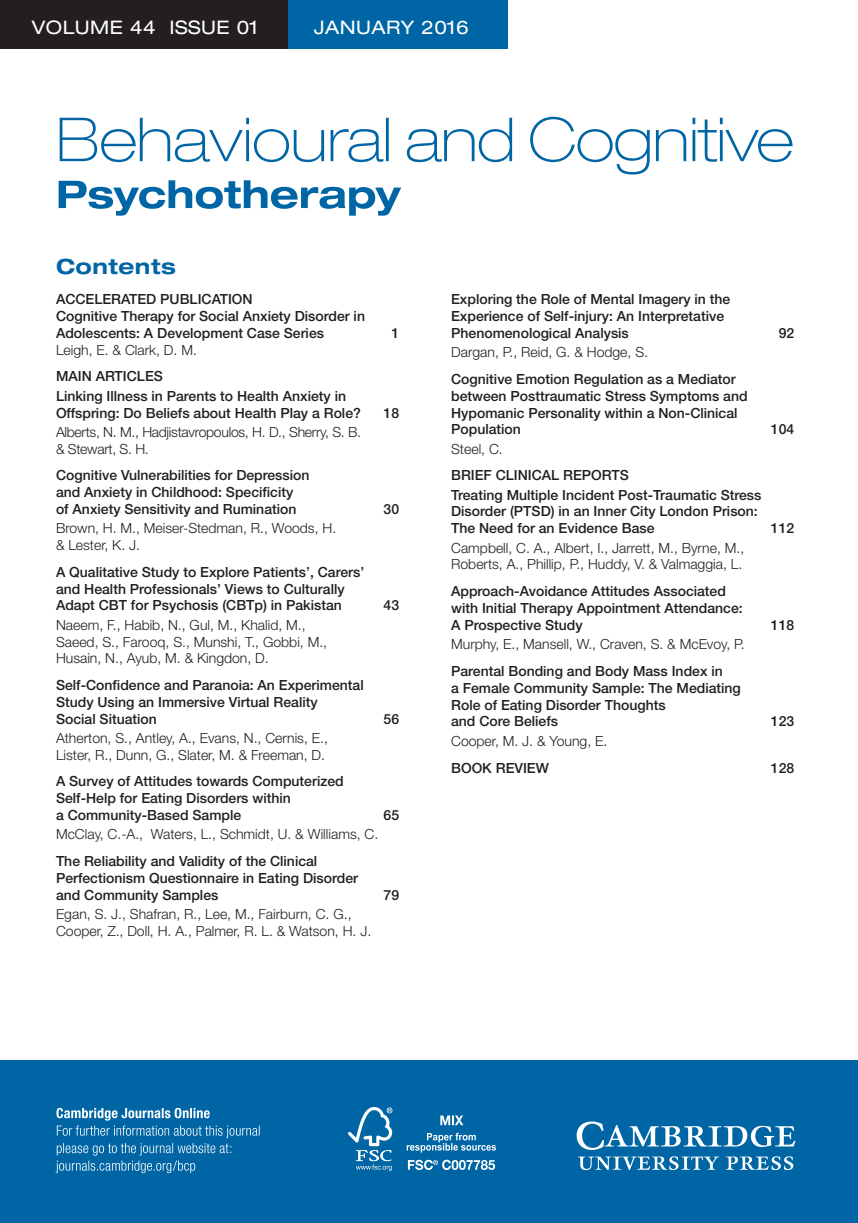
<style>
.page{position:relative;width:858px;height:1223px;background:#fff}
.page>*{position:absolute;margin:0;border:0;box-sizing:border-box;transform-origin:0 0}
.t1{font:700 expanded 21px "Helvetica Neue";letter-spacing:.025em;color:#0065a4}
.t2{font:expanded 18.72px "Helvetica Neue";letter-spacing:.025em;color:#fff}
.t3{font:500 14px/16.8px "Helvetica Neue";color:#231f20}
.t4{font:300 14px/16.8px "Helvetica Neue";color:#231f20}
.t5{font:300 14px/16.8px "Helvetica Neue";letter-spacing:-.02em;color:#231f20}
</style>
<div class="page">
<div style="left:0;top:1060px;width:858px;height:163px;background:#0065a4"></div>
<div style="left:0;top:0;width:289px;height:49px;background:#231f20"></div>
<div style="left:289px;top:0;width:219px;height:49px;background:#0065a4"></div>
<svg style="left:59px;top:180px;width:342px;height:36px"></svg>
<svg style="left:60px;top:117px;width:732px;height:57px"></svg>
<svg style="left:576px;top:1121px;width:219px;height:29px"></svg>
<svg style="left:578px;top:1156px;width:141px;height:14px"></svg>
<svg style="left:726px;top:1156px;width:67px;height:14px"></svg>
<svg style="left:56px;top:1108px;width:204px;height:65px"></svg>
<img style="left:348px;top:1107px;width:148px;height:63px">
<h2 class="t2" style="left:32px;top:20px;width:228px">VOLUME 44 ISSUE 01</h2>
<h2 class="t2" style="left:314px;top:20px;width:156px">JANUARY 2016</h2>
<h1 class="t1" style="left:56px;top:259px;width:121px">Contents</h1>
<p class="t3" style="left:56px;top:292px;width:310px">ACCELERATED PUBLICATION<br>Cognitive Therapy for Social Anxiety Disorder in<br>Adolescents: A Development Case Series</p>
<p class="t3" style="left:391px;top:326px;width:9px">1</p>
<p class="t4" style="left:56px;top:343px;width:142px">Leigh, E. &amp; Clark, D. M.</p>
<p class="t3" style="left:56px;top:368px;width:291px;line-height:19.2px">MAIN ARTICLES<br>Linking Illness in Parents to Health Anxiety in</p>
<p class="t3" style="left:56px;top:405px;width:306px">Offspring: Do Beliefs about Health Play a Role?</p>
<p class="t3" style="left:383px;top:405px;width:17px">18</p>
<p class="t5" style="left:56px;top:425px;width:306px">Alberts, N. M., Hadjistavropoulos, H. D., Sherry, S. B. &amp; Stewart, S. H.</p>
<p class="t3" style="left:56px;top:468px;width:255px">Cognitive Vulnerabilities for Depression and Anxiety in Childhood: Specificity of Anxiety Sensitivity and Rumination</p>
<p class="t3" style="left:383px;top:502px;width:17px">30</p>
<p class="t4" style="left:56px;top:521px;width:282px">Brown, H. M., Meiser-Stedman, R., Woods, H. &amp; Lester, K. J.</p>
<p class="t3" style="left:56px;top:565px;width:310px">A Qualitative Study to Explore Patients’, Carers’ and Health Professionals’ Views to Culturally<br>Adapt CBT for Psychosis (CBTp) in Pakistan</p>
<p class="t4" style="left:56px;top:617px;width:273px">Naeem, F., Habib, N., Gul, M., Khalid, M.,<br>Saeed, S., Farooq, S., Munshi, T., Gobbi, M.,<br>Husain, N., Ayub, M. &amp; Kingdon, D.</p>
<p class="t3" style="left:56px;top:678px;width:309px">Self-Confidence and Paranoia: An Experimental<br>Study Using an Immersive Virtual Reality<br>Social Situation</p>
<p class="t3" style="left:383px;top:598px;width:17px">43</p>
<p class="t3" style="left:383px;top:711px;width:17px">56</p>
<p class="t3" style="left:451px;top:292px;width:281px">Exploring the Role of Mental Imagery in the<br>Experience of Self-injury: An Interpretative<br>Phenomenological Analysis</p>
<p class="t4" style="left:451px;top:345px;width:198px">Dargan, P., Reid, G. &amp; Hodge, S.</p>
<p class="t3" style="left:451px;top:372px;width:298px">Cognitive Emotion Regulation as a Mediator between Posttraumatic Stress Symptoms and Hypomanic Personality within a Non-Clinical Population</p>
<p class="t4" style="left:451px;top:441px;width:53px">Steel, C.</p>
<p class="t3" style="left:451px;top:467px;width:312px;line-height:19.2px">BRIEF CLINICAL REPORTS<br>Treating Multiple Incident Post-Traumatic Stress</p>
<p class="t3" style="left:451px;top:504px;width:308px">Disorder (PTSD) in an Inner City London Prison:<br>The Need for an Evidence Base</p>
<p class="t4" style="left:451px;top:540px;width:295px">Campbell, C. A., Albert, I., Jarrett, M., Byrne, M.,<br>Roberts, A., Phillip, P., Huddy, V. &amp; Valmaggia, L.</p>
<p class="t3" style="left:451px;top:584px;width:293px">Approach-Avoidance Attitudes Associated with Initial Therapy Appointment Attendance:<br>A Prospective Study</p>
<p class="t4" style="left:451px;top:637px;width:295px">Murphy, E., Mansell, W., Craven, S. &amp; McEvoy, P.</p>
<p class="t3" style="left:451px;top:664px;width:291px">Parental Bonding and Body Mass Index in<br>a Female Community Sample: The Mediating<br>Role of Eating Disorder Thoughts<br>and Core Beliefs</p>
<p class="t3" style="left:778px;top:326px;width:17px">92</p>
<p class="t3" style="left:771px;top:422px;width:25px">104</p>
<p class="t3" style="left:771px;top:521px;width:25px">112</p>
<p class="t3" style="left:771px;top:617px;width:25px">118</p>
<p class="t3" style="left:771px;top:714px;width:25px">123</p>
<p class="t4" style="left:56px;top:731px;width:273px">Atherton, S., Antley, A., Evans, N., Cernis, E.,<br>Lister, R., Dunn, G., Slater, M. &amp; Freeman, D.</p>
<p class="t3" style="left:56px;top:774px;width:289px">A Survey of Attitudes towards Computerized<br>Self-Help for Eating Disorders within<br>a Community-Based Sample</p>
<p class="t3" style="left:383px;top:808px;width:17px">65</p>
<p class="t4" style="left:56px;top:827px;width:324px">McClay, C.-A., Waters, L., Schmidt, U. &amp; Williams, C.</p>
<p class="t3" style="left:56px;top:854px;width:303px">The Reliability and Validity of the Clinical<br>Perfectionism Questionnaire in Eating Disorder and Community Samples</p>
<p class="t3" style="left:383px;top:887px;width:17px">79</p>
<p class="t4" style="left:56px;top:907px;width:317px">Egan, S. J., Shafran, R., Lee, M., Fairburn, C. G.,<br>Cooper, Z., Doll, H. A., Palmer, R. L. &amp; Watson, H. J.</p>
<p class="t4" style="left:451px;top:734px;width:158px">Cooper, M. J. &amp; Young, E.</p>
<p class="t3" style="left:451px;top:760px;width:99px">BOOK REVIEW</p>
<p class="t3" style="left:771px;top:760px;width:25px">128</p>
</div>
